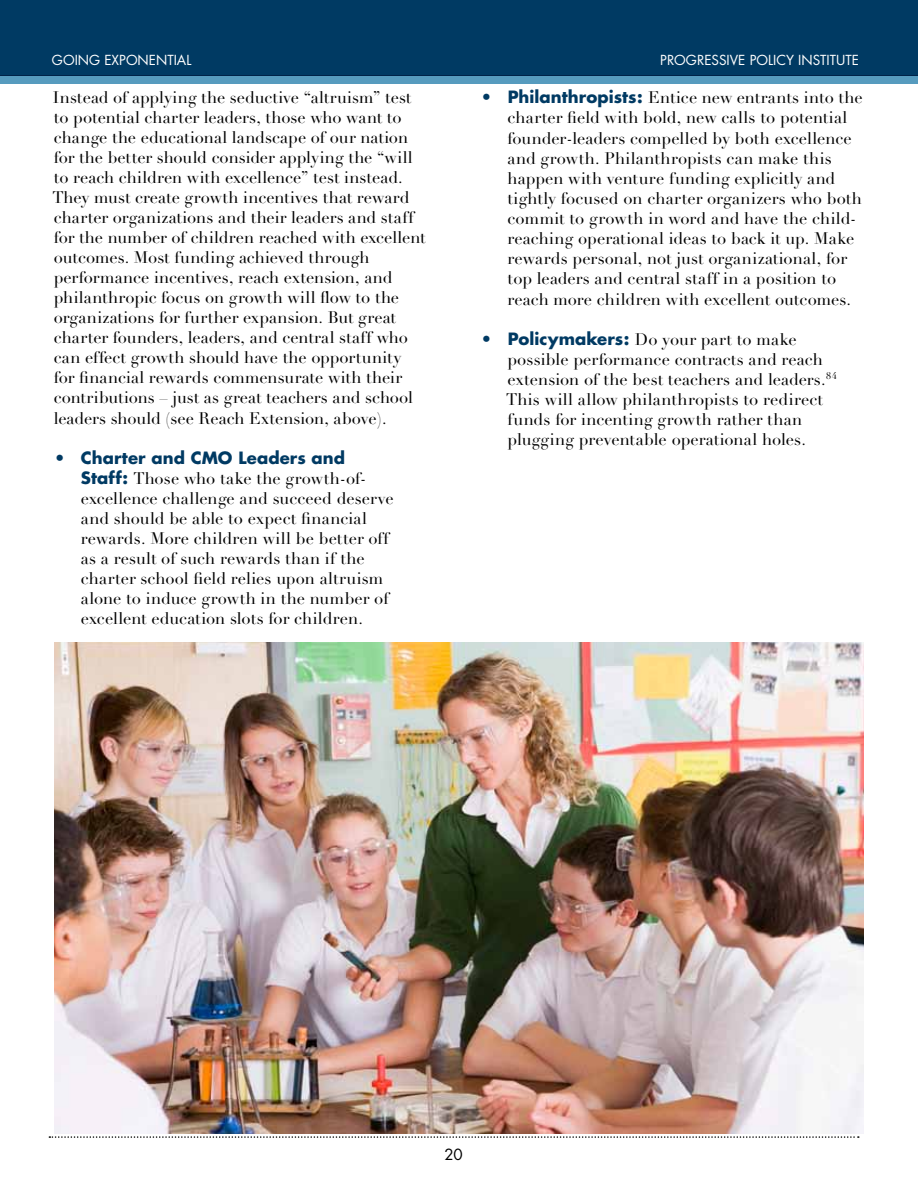
<style>
.page{position:relative;width:918px;height:1188px;background:#fff}
.page>*{position:absolute;margin:0;border:0;box-sizing:border-box;transform-origin:0 0}
.t1{font:16.5px/20.1px "Didot LH";letter-spacing:.005em;color:#000}
.t2{font:700 16.5px "Futura";letter-spacing:.005em;color:#003a63}
.t3{font:15px "Futura";color:#000}
.t4{font:13.5px "Futura";color:#fff}
.s1{font-family:"Futura";font-weight:700;color:#003a63}
</style>
<div class="page">
<div style="left:0;top:0;width:918px;height:75px;background:#003a63"></div>
<div style="left:0;top:76px;width:918px;height:8px;background:#569bbe"></div>
<svg style="left:49px;top:1136px;width:810px;height:2px"></svg>
<img style="left:54px;top:642px;width:810px;height:492px">
<p class="t4" style="left:52px;top:52px;width:139px">GOING EXPONENTIAL</p>
<p class="t4" style="left:660px;top:52px;width:198px">PROGRESSIVE POLICY INSTITUTE</p>
<p class="t1" style="left:52px;top:87px;width:375px">Instead of applying the seductive “altruism” test to potential charter leaders, those who want to change the educational landscape of our nation for the better should consider applying the “will to reach children with excellence” test instead.<br>They must create growth incentives that reward charter organizations and their leaders and staff for the number of children reached with excellent outcomes. Most funding achieved through performance incentives, reach extension, and philanthropic focus on growth will flow to the organizations for further expansion. But great charter founders, leaders, and central staff who can effect growth should have the opportunity<br>for financial rewards commensurate with their contributions – just as great teachers and school leaders should (see Reach Extension, above).</p>
<p class="t2" style="left:54px;top:446px;width:292px">• Charter and CMO Leaders and</p>
<p class="t1" style="left:81px;top:468px;width:315px"><span class="s1">Staff:</span> Those who take the growth-of&shy;excellence challenge and succeed deserve and should be able to expect financial rewards. More children will be better off as a result of such rewards than if the charter school field relies upon altruism alone to induce growth in the number of excellent education slots for children.</p>
<p class="t1" style="left:507px;top:88px;width:357px;text-indent:-27px"><span class="s1">• Philanthropists:</span> Entice new entrants into the charter field with bold, new calls to potential founder-leaders compelled by both excellence and growth. Philanthropists can make this happen with venture funding explicitly and tightly focused on charter organizers who both commit to growth in word and have the child&shy;reaching operational ideas to back it up. Make rewards personal, not just organizational, for top leaders and central staff in a position to reach more children with excellent outcomes.</p>
<p class="t1" style="left:506px;top:330px;width:332px;text-indent:-25px"><span class="s1">• Policymakers:</span> Do your part to make possible performance contracts and reach extension of the best teachers and leaders.<sup>84<br></sup>This will allow philanthropists to redirect funds for incenting growth rather than plugging preventable operational holes.</p>
<p class="t3" style="left:444px;top:1145px;width:20px">20</p>
</div>
